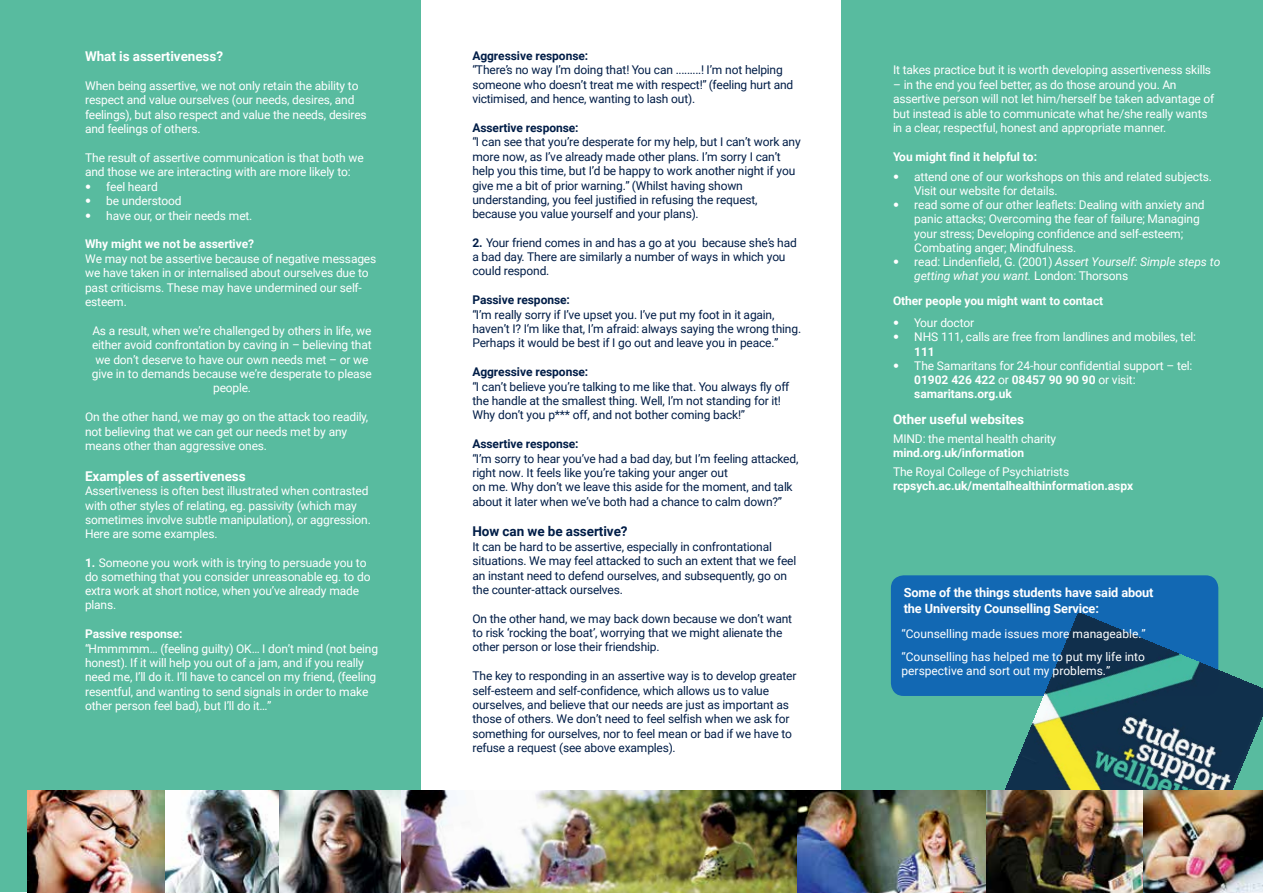
<style>
.page{position:relative;width:1263px;height:893px;background:#fff}
.page>*{position:absolute;margin:0;border:0;box-sizing:border-box;transform-origin:0 0}
.t1{font:700 13.5px "Roboto";letter-spacing:-.005em;color:#fff}
.t2{font:700 13.5px "Roboto";letter-spacing:-.005em;color:#001d47}
.t3{font:700 12.75px/15.3px "Roboto";letter-spacing:-.01em;color:#fff}
.t4{font:12px/14.4px "Roboto";letter-spacing:-.015em;color:#fff}
.t5{font:12px/14.4px "Roboto";letter-spacing:-.015em;color:#001d47}
.t6{font:700 12px "Roboto";letter-spacing:-.005em;color:#fff}
.t7{font:700 12px "Roboto";letter-spacing:-.005em;color:#001d47}
.t8{font:italic 12px/13.6px "Roboto";letter-spacing:-.005em;color:#fff}
.s1{font-family:"Helvetica Neue";font-weight:300}
.s2{font-weight:700}
.s3{font-family:"Helvetica Neue";font-weight:300;font-style:normal}
.s4{font-style:normal}
</style>
<div class="page">
<div style="left:0;top:0;width:420px;height:891px;background:#58bb9f"></div>
<div style="left:842px;top:0;width:420px;height:790px;background:#58bb9f"></div>
<div style="left:891px;top:575px;width:327px;height:121px;background:#1268b3;border-radius:13px"></div>
<img style="left:998px;top:613px;width:265px;height:177px">
<img style="left:400px;top:790px;width:863px;height:103px">
<img style="left:27px;top:790px;width:373px;height:103px">
<p class="t1" style="left:85px;top:47px;width:140px">What is assertiveness?</p>
<p class="t4" style="left:85px;top:78px;width:283px">When being assertive, we not only retain the ability to respect and value ourselves (our needs, desires, and feelings), but also respect and value the needs, desires and feelings of others.</p>
<p class="t4" style="left:85px;top:150px;width:280px">The result of assertive communication is that both we and those we are interacting with are more likely to:</p>
<p class="t4" style="left:85px;top:179px;width:74px"><span class="s1">•</span> feel heard</p>
<p class="t4" style="left:85px;top:193px;width:98px"><span class="s1">•</span> be understood</p>
<p class="t4" style="left:85px;top:208px;width:169px"><span class="s1">•</span> have our, or their needs met.</p>
<p class="t6" style="left:85px;top:236px;width:171px">Why might we not be assertive?</p>
<p class="t4" style="left:85px;top:251px;width:293px">We may not be assertive because of negative messages we have taken in or internalised about ourselves due to past criticisms. These may have undermined our self&shy;esteem.</p>
<p class="t4" style="left:92px;top:323px;width:282px;text-align:center">As a result, when we’re challenged by others in life, we either avoid confrontation by caving in – believing that we don’t deserve to have our own needs met – or we give in to demands because we’re desperate to please people.</p>
<p class="t4" style="left:85px;top:409px;width:285px">On the other hand, we may go on the attack too readily, not believing that we can get our needs met by any means other than aggressive ones.</p>
<p class="t1" style="left:85px;top:466px;width:162px">Examples of assertiveness</p>
<p class="t4" style="left:85px;top:484px;width:287px">Assertiveness is often best illustrated when contrasted with other styles of relating, eg. passivity (which may sometimes involve subtle manipulation), or aggression.<br>Here are some examples.</p>
<p class="t4" style="left:85px;top:555px;width:287px"><span class="s2">1.</span> Someone you work with is trying to persuade you to do something that you consider unreasonable eg. to do extra work at short notice, when you’ve already made plans.</p>
<p class="t6" style="left:85px;top:626px;width:99px">Passive response:</p>
<p class="t4" style="left:85px;top:641px;width:295px">“Hmmmmm… (feeling guilty) OK… I don’t mind (not being honest). If it will help you out of a jam, and if you really need me, I’ll do it. I’ll have to cancel on my friend, (feeling resentful, and wanting to send signals in order to make other person feel bad), but I’ll do it…”</p>
<p class="t7" style="left:472px;top:47px;width:117px">Aggressive response:</p>
<p class="t5" style="left:472px;top:62px;width:322px">“There’s no way I’m doing that! You can .........! I’m not helping someone who doesn’t treat me with respect!” (feeling hurt and victimised, and hence, wanting to lash out).</p>
<p class="t7" style="left:472px;top:119px;width:108px">Assertive response:</p>
<p class="t5" style="left:472px;top:135px;width:330px">“I can see that you’re desperate for my help, but I can’t work any more now, as I’ve already made other plans. I’m sorry I can’t help you this time, but I’d be happy to work another night if you give me a bit of prior warning.” (Whilst having shown understanding, you feel justified in refusing the request, because you value yourself and your plans).</p>
<p class="t5" style="left:472px;top:235px;width:326px"><span class="s2">2.</span> Your friend comes in and has a go at you because she’s had a bad day. There are similarly a number of ways in which you could respond.</p>
<p class="t7" style="left:472px;top:291px;width:99px">Passive response:</p>
<p class="t5" style="left:472px;top:307px;width:330px">“I’m really sorry if I’ve upset you. I’ve put my foot in it again, haven’t I? I‘m like that, I’m afraid: always saying the wrong thing.<br>Perhaps it would be best if I go out and leave you in peace.”</p>
<p class="t7" style="left:472px;top:363px;width:117px">Aggressive response:</p>
<p class="t5" style="left:472px;top:379px;width:319px">“I can’t believe you’re talking to me like that. You always fly off the handle at the smallest thing. Well, I’m not standing for it!<br>Why don’t you p*** off, and not bother coming back!”</p>
<p class="t7" style="left:472px;top:435px;width:108px">Assertive response:</p>
<p class="t5" style="left:472px;top:451px;width:327px">“I’m sorry to hear you’ve had a bad day, but I’m feeling attacked, right now. It feels like you’re taking your anger out<br>on me. Why don’t we leave this aside for the moment, and talk about it later when we’ve both had a chance to calm down?”</p>
<p class="t2" style="left:472px;top:522px;width:157px">How can we be assertive?</p>
<p class="t5" style="left:472px;top:539px;width:325px">It can be hard to be assertive, especially in confrontational situations. We may feel attacked to such an extent that we feel an instant need to defend ourselves, and subsequently, go on the counter-attack ourselves.</p>
<p class="t5" style="left:472px;top:611px;width:321px">On the other hand, we may back down because we don’t want to risk ‘rocking the boat’, worrying that we might alienate the other person or lose their friendship.</p>
<p class="t5" style="left:472px;top:668px;width:326px">The key to responding in an assertive way is to develop greater self-esteem and self-confidence, which allows us to value ourselves, and believe that our needs are just as important as those of others. We don’t need to feel selfish when we ask for something for ourselves, nor to feel mean or bad if we have to refuse a request (see above examples).</p>
<p class="t4" style="left:893px;top:62px;width:320px">It takes practice but it is worth developing assertiveness skills</p>
<p class="t4" style="left:893px;top:77px;width:323px">– in the end you feel better, as do those around you. An assertive person will not let him/herself be taken advantage of but instead is able to communicate what he/she really wants in a clear, respectful, honest and appropriate manner.</p>
<p class="t6" style="left:893px;top:148px;width:146px">You might find it helpful to:</p>
<p class="t4" style="left:914px;top:170px;width:299px;line-height:13.6px;text-indent:-21px"><span class="s1">•</span> attend one of our workshops on this and related subjects.<br>Visit our website for details.</p>
<p class="t4" style="left:914px;top:197px;width:292px;text-indent:-21px"><span class="s1">•</span> read some of our other leaflets: Dealing with anxiety and panic attacks; Overcoming the fear of failure; Managing your stress; Developing confidence and self-esteem; Combating anger; Mindfulness.</p>
<p class="t8" style="left:914px;top:255px;width:308px;text-indent:-21px"><span class="s3">•</span> <span class="s4">read: Lindenfield, G. (2001)</span> Assert Yourself: Simple steps to getting what you want. <span class="s4">London: Thorsons</span></p>
<p class="t6" style="left:893px;top:292px;width:212px">Other people you might want to contact</p>
<p class="t4" style="left:893px;top:315px;width:83px"><span class="s1">•</span> Your doctor</p>
<p class="t4" style="left:914px;top:329px;width:283px;text-indent:-21px"><span class="s1">•</span> NHS 111, calls are free from landlines and mobiles, tel:<br><span class="s2">111</span></p>
<p class="t4" style="left:914px;top:358px;width:280px;text-indent:-21px"><span class="s1">•</span> The Samaritans for 24-hour confidential support – tel:<br><span class="s2">01902 426 422</span> or <span class="s2">08457 90 90 90</span> or visit: <span class="s2">samaritans.org.uk</span></p>
<p class="t1" style="left:893px;top:410px;width:132px">Other useful websites</p>
<p class="t4" style="left:893px;top:431px;width:165px">MIND: the mental health charity</p>
<p class="t6" style="left:893px;top:445px;width:133px">mind.org.uk/information</p>
<p class="t4" style="left:893px;top:464px;width:178px">The Royal College of Psychiatrists</p>
<p class="t6" style="left:893px;top:478px;width:242px">rcpsych.ac.uk/mentalhealthinformation.aspx</p>
<p class="t3" style="left:904px;top:585px;width:251px">Some of the things students have said about the University Counselling Service:</p>
<p class="t4" style="left:901px;top:622px;width:246px;line-height:23px">“Counselling made issues more manageable.” “Counselling has helped me to put my life into</p>
<p class="t4" style="left:901px;top:663px;width:210px">perspective and sort out my problems.”</p>
</div>
